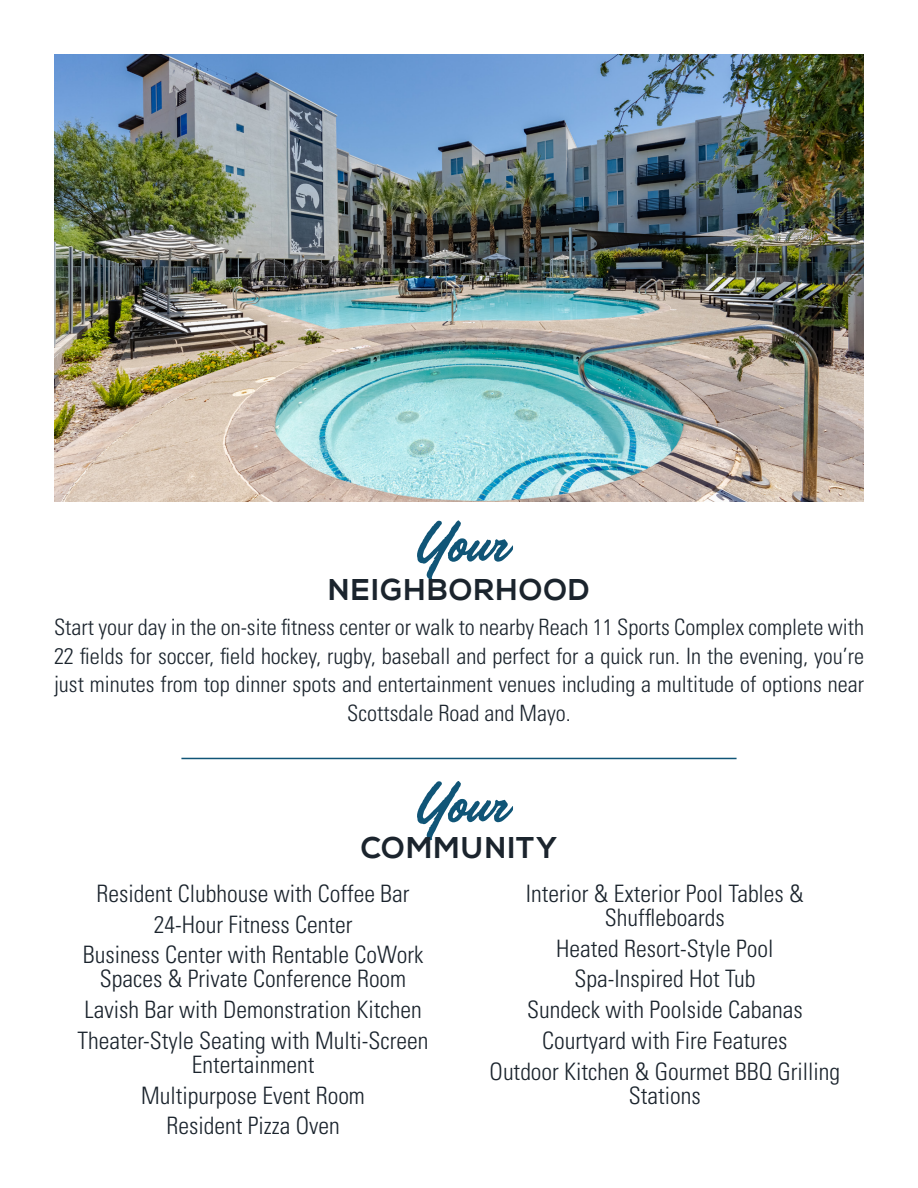
<style>
.page{position:relative;width:918px;height:1188px;background:#fff}
.page>*{position:absolute;margin:0;border:0;box-sizing:border-box;transform-origin:0 0}
.t1{font:66.6px "Handelson One";letter-spacing:-.01em;color:#105577}
.t2{font:700 30px "Nexa";letter-spacing:.045em;color:#1b242d}
.t3{font:300 condensed 24px/24px "Univers LT Std";color:#1b242d;text-align:center}
.t4{font:300 condensed 22.5px/28.5px "Univers LT Std";color:#1b242d;text-align:center}
</style>
<div class="page">
<img style="left:54px;top:54px;width:810px;height:447px">
<hr style="left:181px;top:758px;width:556px;height:1px;background:#105577">
<p class="t1" style="left:413px;top:506px;width:93px">Your</p>
<p class="t2" style="left:328px;top:573px;width:263px">NEIGHBORHOOD</p>
<p class="t4" style="left:54px;top:613px;width:812px">Start your day in the on-site fitness center or walk to nearby Reach 11 Sports Complex complete with 22 fields for soccer, field hockey, rugby, baseball and perfect for a quick run. In the evening, you’re just minutes from top dinner spots and entertainment venues including a multitude of options near Scottsdale Road and Mayo.</p>
<p class="t1" style="left:413px;top:767px;width:93px">Your</p>
<p class="t2" style="left:361px;top:830px;width:198px">COMMUNITY</p>
<p class="t3" style="left:96px;top:881px;width:315px">Resident Clubhouse with Coffee Bar</p>
<p class="t3" style="left:154px;top:912px;width:200px">24-Hour Fitness Center</p>
<p class="t3" style="left:83px;top:943px;width:342px">Business Center with Rentable CoWork<br>Spaces &amp; Private Conference Room</p>
<p class="t3" style="left:84px;top:998px;width:339px">Lavish Bar with Demonstration Kitchen</p>
<p class="t3" style="left:78px;top:1028px;width:352px">Theater-Style Seating with Multi-Screen<br>Entertainment</p>
<p class="t3" style="left:141px;top:1083px;width:225px">Multipurpose Event Room</p>
<p class="t3" style="left:166px;top:1114px;width:175px">Resident Pizza Oven</p>
<p class="t3" style="left:526px;top:881px;width:280px">Interior &amp; Exterior Pool Tables &amp;<br>Shuffleboards</p>
<p class="t3" style="left:556px;top:936px;width:219px">Heated Resort-Style Pool</p>
<p class="t3" style="left:575px;top:967px;width:182px">Spa-Inspired Hot Tub</p>
<p class="t3" style="left:527px;top:998px;width:277px">Sundeck with Poolside Cabanas</p>
<p class="t3" style="left:542px;top:1028px;width:247px">Courtyard with Fire Features</p>
<p class="t3" style="left:490px;top:1059px;width:352px">Outdoor Kitchen &amp; Gourmet BBQ Grilling<br>Stations</p>
</div>
